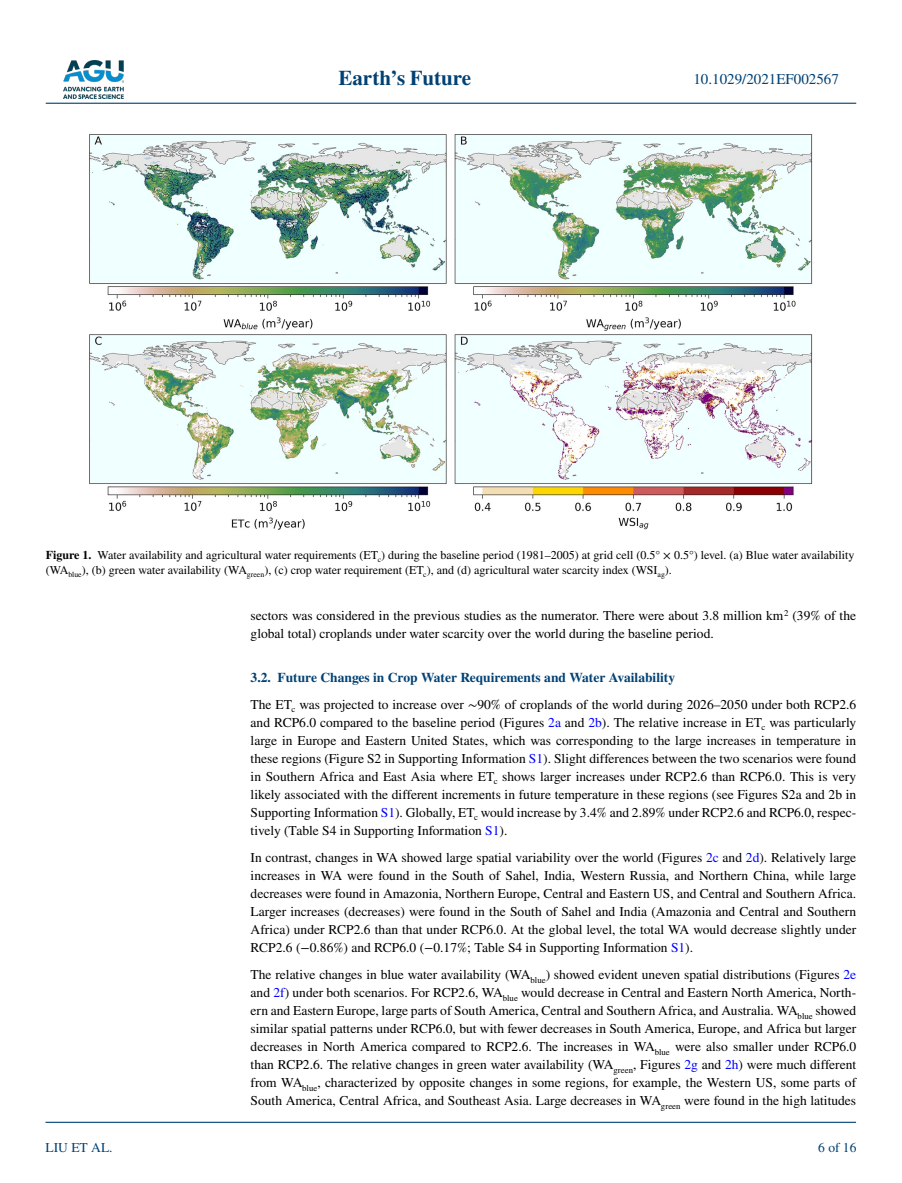
<style>
.page{position:relative;width:902px;height:1183px;background:#fff}
.page>*{position:absolute;margin:0;border:0;box-sizing:border-box;transform-origin:0 0}
.t1{font:700 21px "STIX";color:#004174}
.t2{font:15px "STIX";color:#004174}
.t3{font:13.5px/18px "STIX";color:#000;text-align:justify}
.t4{font:13.5px "STIX";color:#004174}
.t5{font:12px/15px "STIX";color:#000}
.s1{font-weight:700}
.s2{font-weight:700;color:#004174}
.s3{color:#00f}
</style>
<div class="page">
<img style="left:63px;top:60px;width:60px;height:39px">
<hr style="left:46px;top:103px;width:810px;height:1px;background:#004174">
<hr style="left:45px;top:1121px;width:810px;height:1px;background:#004174">
<img style="left:89px;top:134px;width:723px;height:396px">
<h1 class="t1" style="left:338px;top:66px;width:134px">Earth’s Future</h1>
<p class="t2" style="left:693px;top:69px;width:147px">10.1029/2021EF002567</p>
<p class="t5" style="left:46px;top:548px;width:810px"><span class="s1">Figure 1.</span> Water availability and agricultural water requirements (ET<sub>c</sub>) during the baseline period (1981–2005) at grid cell (0.5° × 0.5°) level. (a) Blue water availability (WA<sub>blue</sub>), (b) green water availability (WA<sub>green</sub>), (c) crop water requirement (ET<sub>c</sub>), and (d) agricultural water scarcity index (WSI<sub>ag</sub>).</p>
<p class="t4" style="left:45px;top:1138px;width:69px">LIU ET AL.</p>
<p class="t3" style="left:250px;top:607px;width:607px">sectors was considered in the previous studies as the numerator. There were about 3.8 million km<sup>2</sup> (39% of the global total) croplands under water scarcity over the world during the baseline period.</p>
<p class="t3" style="left:250px;top:664px;width:607px;line-height:27px"><span class="s2">3.2. Future Changes in Crop Water Requirements and Water Availability<br></span>The ET<sub>c</sub> was projected to increase over ∼90% of croplands of the world during 2026–2050 under both RCP2.6</p>
<p class="t3" style="left:250px;top:713px;width:607px">and RCP6.0 compared to the baseline period (Figures <span class="s3">2a</span> and <span class="s3">2b</span>). The relative increase in ET<sub>c</sub> was particularly large in Europe and Eastern United States, which was corresponding to the large increases in temperature in these regions (Figure S2 in Supporting Information <span class="s3">S1</span>). Slight differences between the two scenarios were found in Southern Africa and East Asia where ET<sub>c</sub> shows larger increases under RCP2.6 than RCP6.0. This is very likely associated with the different increments in future temperature in these regions (see Figures S2a and 2b in Supporting Information <span class="s3">S1</span>). Globally, ET<sub>c</sub> would increase by 3.4% and 2.89% under RCP2.6 and RCP6.0, respec&shy;tively (Table S4 in Supporting Information <span class="s3">S1</span>).</p>
<p class="t3" style="left:250px;top:848px;width:607px">In contrast, changes in WA showed large spatial variability over the world (Figures <span class="s3">2c</span> and <span class="s3">2d</span>). Relatively large increases in WA were found in the South of Sahel, India, Western Russia, and Northern China, while large decreases were found in Amazonia, Northern Europe, Central and Eastern US, and Central and Southern Africa.<br>Larger increases (decreases) were found in the South of Sahel and India (Amazonia and Central and Southern Africa) under RCP2.6 than that under RCP6.0. At the global level, the total WA would decrease slightly under RCP2.6 (−0.86%) and RCP6.0 (−0.17%; Table S4 in Supporting Information <span class="s3">S1</span>).</p>
<p class="t3" style="left:250px;top:965px;width:607px">The relative changes in blue water availability (WA<sub>blue</sub>) showed evident uneven spatial distributions (Figures <span class="s3">2e </span>and <span class="s3">2f</span>) under both scenarios. For RCP2.6, WA<sub>blue</sub> would decrease in Central and Eastern North America, North&shy;ern and Eastern Europe, large parts of South America, Central and Southern Africa, and Australia. WA<sub>blue</sub> showed similar spatial patterns under RCP6.0, but with fewer decreases in South America, Europe, and Africa but larger decreases in North America compared to RCP2.6. The increases in WA<sub>blue</sub> were also smaller under RCP6.0 than RCP2.6. The relative changes in green water availability (WA<sub>green</sub>, Figures <span class="s3">2g</span> and <span class="s3">2h</span>) were much different from WA<sub>blue</sub>, characterized by opposite changes in some regions, for example, the Western US, some parts of South America, Central Africa, and Southeast Asia. Large decreases in WA<sub>green</sub> were found in the high latitudes</p>
<p class="t4" style="left:818px;top:1138px;width:40px">6 of 16</p>
</div>
